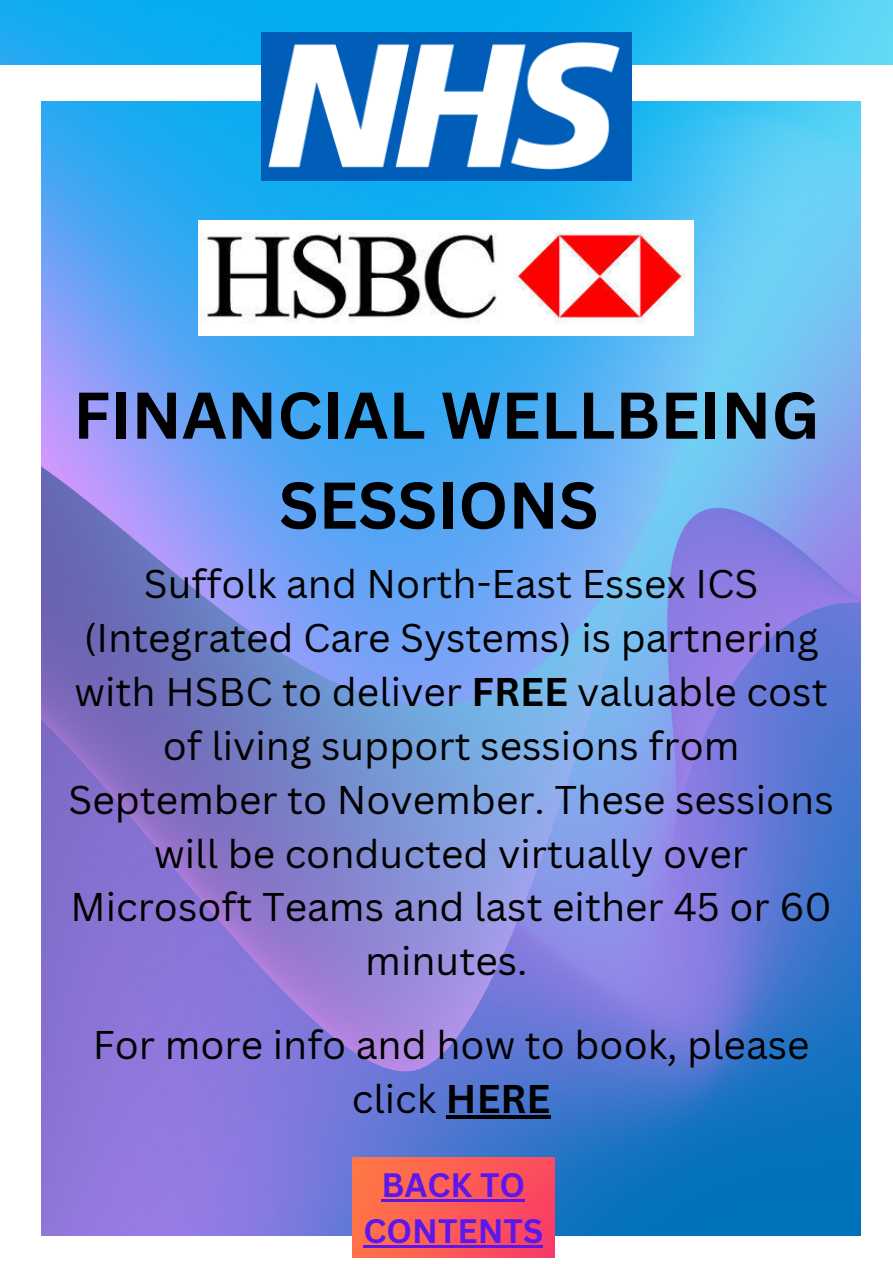
<style>
.page{position:relative;width:893px;height:1264px;background:#fff}
.page>*{position:absolute;margin:0;border:0;box-sizing:border-box;transform-origin:0 0}
.t1{font:700 64.5px/89.8px "Canva Sans";color:#000;text-align:center}
.t2{font:39px/54px "Canva Sans";color:#000;text-align:center}
.t3{font:700 33px "Canva Sans";color:#5e17eb}
.s1{font-weight:700}
</style>
<div class="page">
<img style="left:41px;top:102px;width:819px;height:1133px">
<img style="left:199px;top:221px;width:494px;height:114px">
<img style="left:0;top:0;width:892px;height:64px">
<img style="left:261px;top:32px;width:370px;height:149px">
<svg style="left:446px;top:1114px;width:104px;height:4px"></svg>
<img style="left:353px;top:1157px;width:201px;height:100px">
<hr style="left:381px;top:1198px;width:144px;height:3px;background:#5e17eb">
<hr style="left:363px;top:1244px;width:180px;height:3px;background:#5e17eb">
<p class="t1" style="left:73px;top:369px;width:747px">FINANCIAL WELLBEING<br>SESSIONS</p>
<p class="t2" style="left:68px;top:555px;width:766px">Suffolk and North-East Essex ICS (Integrated Care Systems) is partnering with HSBC to deliver <span class="s1">FREE</span> valuable cost of living support sessions from September to November. These sessions will be conducted virtually over Microsoft Teams and last either 45 or 60 minutes.</p>
<p class="t2" style="left:93px;top:1016px;width:718px">For more info and how to book, please click <span class="s1">HERE</span></p>
<p class="t3" style="left:381px;top:1161px;width:145px">BACK TO</p>
<p class="t3" style="left:363px;top:1207px;width:181px">CONTENTS</p>
</div>
